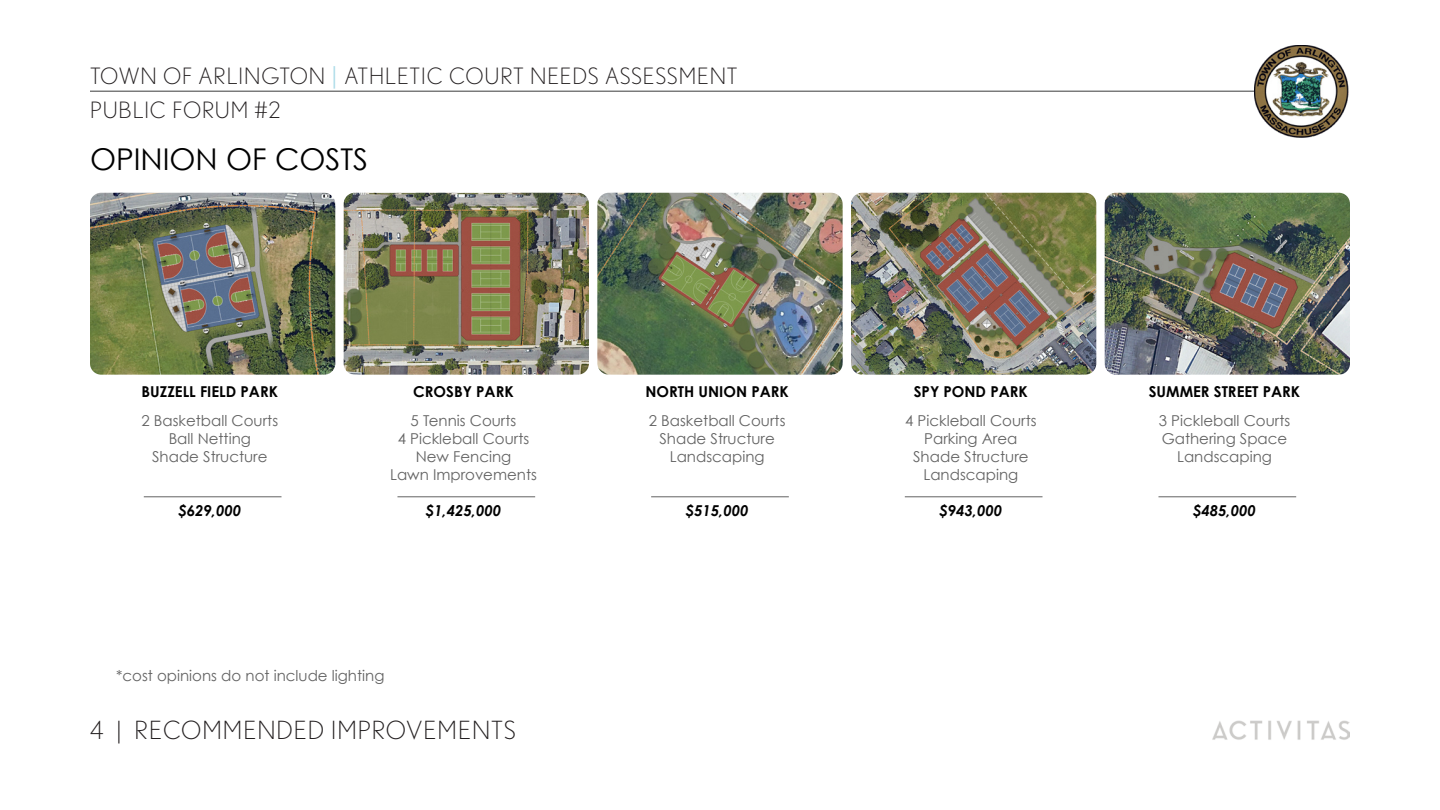
<style>
.page{position:relative;width:1440px;height:810px;background:#fff}
.page>*{position:absolute;margin:0;border:0;box-sizing:border-box;transform-origin:0 0}
.t1{font:30px "Century Gothic";color:#000}
.Section_Name{font:300 25px "Nobel";letter-spacing:.04em;color:#231f20}
.t2{font:300 22.5px/34.2px "Nobel";letter-spacing:.04em;color:#231f20}
.t3{font:15px "Century Gothic";color:#636363}
.t4{font:700 15px "Century Gothic";color:#000}
.t5{font:italic 700 15px "Century Gothic";color:#000}
.s1{font-family:"Minion Pro";font-weight:400;color:#addce9}
</style>
<div class="page">
<img style="left:1105px;top:193px;width:245px;height:182px">
<img style="left:851px;top:193px;width:245px;height:182px">
<img style="left:597px;top:193px;width:246px;height:182px">
<img style="left:90px;top:193px;width:245px;height:182px">
<img style="left:344px;top:193px;width:245px;height:182px">
<hr style="left:90px;top:91px;width:1167px;height:1px;background:#626363">
<img style="left:1212px;top:720px;width:138px;height:20px">
<img style="left:1254px;top:45px;width:95px;height:92px">
<hr style="left:144px;top:496px;width:138px;height:1px;background:#636363">
<hr style="left:397px;top:496px;width:138px;height:1px;background:#636363">
<hr style="left:651px;top:496px;width:138px;height:1px;background:#636363">
<hr style="left:905px;top:496px;width:138px;height:1px;background:#636363">
<hr style="left:1158px;top:496px;width:138px;height:1px;background:#636363">
<h3 class="t2" style="left:90px;top:59px;width:649px">TOWN OF ARLINGTON <span class="s1">|</span> ATHLETIC COURT NEEDS ASSESSMENT<br>PUBLIC FORUM #2</h3>
<p class="t1" style="left:90px;top:141px;width:280px">OPINION OF COSTS</p>
<p class="t4" style="left:142px;top:382px;width:138px">BUZZELL FIELD PARK</p>
<p class="t3" style="left:141px;top:411px;width:138px">2 Basketball Courts</p>
<p class="t3" style="left:169px;top:429px;width:84px">Ball Netting</p>
<p class="t3" style="left:152px;top:447px;width:117px">Shade Structure</p>
<p class="t5" style="left:178px;top:501px;width:65px">$629,000</p>
<p class="t4" style="left:413px;top:382px;width:102px">CROSBY PARK</p>
<p class="t3" style="left:411px;top:411px;width:107px">5 Tennis Courts</p>
<p class="t3" style="left:398px;top:429px;width:133px">4 Pickleball Courts</p>
<p class="t3" style="left:416px;top:447px;width:97px">New Fencing</p>
<p class="t3" style="left:390px;top:465px;width:148px">Lawn Improvements</p>
<p class="t5" style="left:426px;top:501px;width:77px">$1,425,000</p>
<p class="t3" style="left:116px;top:666px;width:270px">*cost opinions do not include lighting</p>
<p class="Section_Name" style="left:90px;top:716px;width:427px">4 | RECOMMENDED IMPROVEMENTS</p>
<p class="t4" style="left:645px;top:382px;width:145px">NORTH UNION PARK</p>
<p class="t3" style="left:649px;top:411px;width:138px">2 Basketball Courts</p>
<p class="t3" style="left:660px;top:429px;width:117px">Shade Structure</p>
<p class="t3" style="left:670px;top:447px;width:96px">Landscaping</p>
<p class="t5" style="left:686px;top:501px;width:65px">$515,000</p>
<p class="t4" style="left:914px;top:382px;width:116px">SPY POND PARK</p>
<p class="t3" style="left:905px;top:411px;width:133px">4 Pickleball Courts</p>
<p class="t3" style="left:924px;top:429px;width:95px">Parking Area</p>
<p class="t3" style="left:913px;top:447px;width:117px">Shade Structure</p>
<p class="t3" style="left:923px;top:465px;width:96px">Landscaping</p>
<p class="t5" style="left:939px;top:501px;width:65px">$943,000</p>
<p class="t4" style="left:1149px;top:382px;width:153px">SUMMER STREET PARK</p>
<p class="t3" style="left:1159px;top:411px;width:133px">3 Pickleball Courts</p>
<p class="t3" style="left:1162px;top:429px;width:127px">Gathering Space</p>
<p class="t3" style="left:1177px;top:447px;width:96px">Landscaping</p>
<p class="t5" style="left:1193px;top:501px;width:65px">$485,000</p>
</div>
